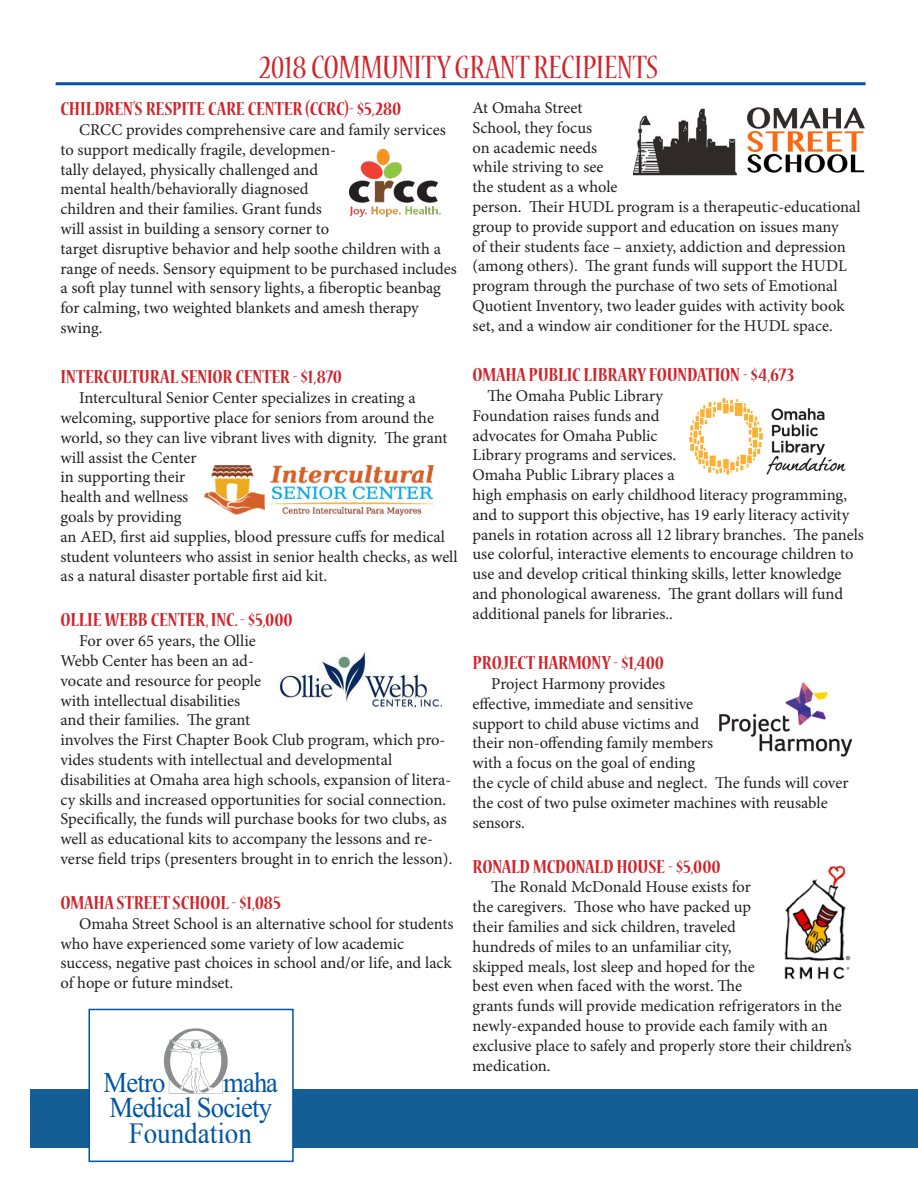
<style>
.page{position:relative;width:918px;height:1188px;background:#fff}
.page>*{position:absolute;margin:0;border:0;box-sizing:border-box;transform-origin:0 0}
.t1{font:condensed 36px "Nueva Std";color:#d1232a}
.t2{font:29.1px "Times New Roman";color:#0155a5;scale:.93 1}
.t3{font:28.8px/26px "Times New Roman";letter-spacing:-.03em;color:#0155a5;text-align:right;scale:.93 1}
.t4{font:700 condensed 21px "Nueva Std";color:#d1232a}
.t5{font:16.5px/19.8px "Minion Pro";color:#231f20}
</style>
<div class="page">
<div style="left:30px;top:1089px;width:888px;height:59px;background:#155d95"></div>
<div style="left:88px;top:1009px;width:206px;height:153px;background:#fff;border:2px solid #0155a5"></div>
<img style="left:164px;top:1028px;width:64px;height:65px">
<hr style="left:56px;top:82px;width:810px;height:3px;background:#0155a5">
<img style="left:349px;top:150px;width:92px;height:67px">
<img style="left:204px;top:465px;width:231px;height:51px">
<img style="left:279px;top:651px;width:163px;height:57px">
<img style="left:689px;top:398px;width:157px;height:77px">
<img style="left:633px;top:107px;width:232px;height:68px">
<img style="left:784px;top:865px;width:67px;height:115px">
<img style="left:719px;top:682px;width:134px;height:75px">
<p class="t1" style="left:259px;top:51px;width:401px">2018 COMMUNITY GRANT RECIPIENTS</p>
<p class="t4" style="left:60px;top:99px;width:342px">CHILDREN’S RESPITE CARE CENTER (CCRC)- $5,280</p>
<p class="t5" style="left:60px;top:120px;width:387px;text-indent:19px">CRCC provides comprehensive care and family services to support medically fragile, developmen-<br>tally delayed, physically challenged and<br>mental health/behaviorally diagnosed</p>
<p class="t5" style="left:60px;top:199px;width:398px">children and their families. Grant funds<br>will assist in building a sensory corner to<br>target disruptive behavior and help soothe children with a range of needs. Sensory equipment to be purchased includes a soft play tunnel with sensory lights, a fiberoptic beanbag for calming, two weighted blankets and amesh therapy swing.</p>
<p class="t4" style="left:60px;top:368px;width:283px">INTERCULTURAL SENIOR CENTER - $1,870</p>
<p class="t5" style="left:60px;top:388px;width:399px;text-indent:19px">Intercultural Senior Center specializes in creating a welcoming, supportive place for seniors from around the world, so they can live vibrant lives with dignity. The grant will assist the Center<br>in supporting their<br>health and wellness<br>goals by providing<br>an AED, first aid supplies, blood pressure cuffs for medical student volunteers who assist in senior health checks, as well as a natural disaster portable first aid kit.</p>
<p class="t4" style="left:60px;top:611px;width:234px">OLLIE WEBB CENTER, INC. - $5,000</p>
<p class="t5" style="left:60px;top:631px;width:393px;text-indent:19px">For over 65 years, the Ollie<br>Webb Center has been an ad-<br>vocate and resource for people<br>with intellectual disabilities<br>and their families. The grant<br>involves the First Chapter Book Club program, which pro&shy;vides students with intellectual and developmental disabilities at Omaha area high schools, expansion of litera&shy;cy skills and increased opportunities for social connection.<br>Specifically, the funds will purchase books for two clubs, as well as educational kits to accompany the lessons and re&shy;verse field trips (presenters brought in to enrich the lesson).</p>
<p class="t4" style="left:60px;top:893px;width:222px">OMAHA STREET SCHOOL - $1,085</p>
<p class="t5" style="left:60px;top:914px;width:395px;text-indent:19px">Omaha Street School is an alternative school for students who have experienced some variety of low academic success, negative past choices in school and/or life, and lack of hope or future mindset.</p>
<p class="t3" style="left:109px;top:1068px;width:183px">maha<br>Medical Society</p>
<p class="t2" style="left:129px;top:1113px;width:134px">Foundation</p>
<p class="t3" style="left:104px;top:1068px;width:68px">Metro</p>
<p class="t5" style="left:472px;top:98px;width:390px">At Omaha Street<br>School, they focus<br>on academic needs<br>while striving to see<br>the student as a whole<br>person. Their HUDL program is a therapeutic-educational group to provide support and education on issues many<br>of their students face – anxiety, addiction and depression (among others). The grant funds will support the HUDL program through the purchase of two sets of Emotional Quotient Inventory, two leader guides with activity book set, and a window air conditioner for the HUDL space.</p>
<p class="t4" style="left:472px;top:365px;width:323px">OMAHA PUBLIC LIBRARY FOUNDATION - $4,673</p>
<p class="t5" style="left:472px;top:386px;width:393px;text-indent:15px">The Omaha Public Library<br>Foundation raises funds and<br>advocates for Omaha Public<br>Library programs and services.<br>Omaha Public Library places a<br>high emphasis on early childhood literacy programming, and to support this objective, has 19 early literacy activity panels in rotation across all 12 library branches. The panels use colorful, interactive elements to encourage children to use and develop critical thinking skills, letter knowledge and phonological awareness. The grant dollars will fund additional panels for libraries..</p>
<p class="t4" style="left:472px;top:653px;width:193px">PROJECT HARMONY - $1,400</p>
<p class="t5" style="left:491px;top:674px;width:176px">Project Harmony provides</p>
<p class="t5" style="left:472px;top:694px;width:378px">effective, immediate and sensitive<br>support to child abuse victims and<br>their non-offending family members<br>with a focus on the goal of ending<br>the cycle of child abuse and neglect. The funds will cover the cost of two pulse oximeter machines with reusable sensors.</p>
<p class="t4" style="left:472px;top:857px;width:250px">RONALD MCDONALD HOUSE - $5,000</p>
<p class="t5" style="left:472px;top:877px;width:381px;text-indent:19px">The Ronald McDonald House exists for<br>the caregivers. Those who have packed up<br>their families and sick children, traveled<br>hundreds of miles to an unfamiliar city,<br>skipped meals, lost sleep and hoped for the<br>best even when faced with the worst. The<br>grants funds will provide medication refrigerators in the newly-expanded house to provide each family with an exclusive place to safely and properly store their children’s medication.</p>
</div>
